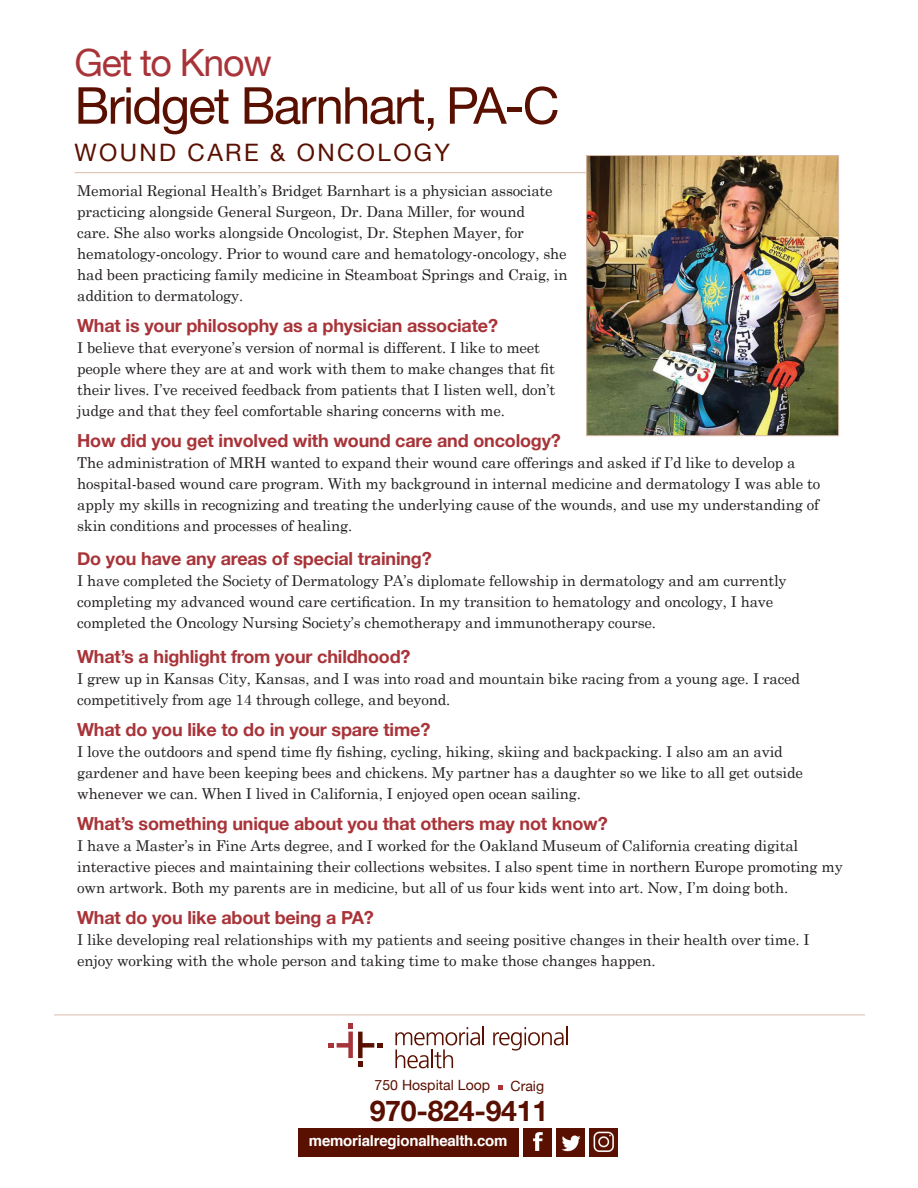
<style>
.page{position:relative;width:918px;height:1188px;background:#fff}
.page>*{position:absolute;margin:0;border:0;box-sizing:border-box;transform-origin:0 0}
.t1{font:51px "Helvetica Neue";letter-spacing:-.035em;color:#5a1000}
.t2{font:37.5px "Helvetica Neue";letter-spacing:-.035em;color:#a83439}
.t3{font:700 28.5px "Helvetica Neue";letter-spacing:-.01em;color:#5a1000}
.t4{font:24px "Helvetica Neue";letter-spacing:.1em;color:#5a1000}
.t5{font:700 18px "Helvetica Neue";letter-spacing:-.01em;color:#a83439}
.t6{font:15px/21px "Century Schoolbook";letter-spacing:-.01em;color:#231f20}
.t7{font:700 15px "Helvetica";letter-spacing:-.015em;color:#fff}
.t8{font:14.1px "Helvetica Neue";color:#5a1000}
</style>
<div class="page">
<hr style="left:75px;top:172px;width:624px;height:1px;background:#dabdac">
<hr style="left:54px;top:1015px;width:811px;height:1px;background:#dabdac">
<svg style="left:498px;top:1085px;width:5px;height:5px"></svg>
<div style="left:298px;top:1128px;width:221px;height:28px;background:#5a1000"></div>
<div style="left:523px;top:1128px;width:29px;height:28px;background:#5a1000"></div>
<img style="left:533px;top:1133px;width:9px;height:18px">
<img style="left:556px;top:1128px;width:29px;height:28px">
<div style="left:589px;top:1128px;width:29px;height:28px;background:#5a1000"></div>
<img style="left:593px;top:1131px;width:21px;height:21px">
<svg style="left:328px;top:1023px;width:54px;height:43px"></svg>
<svg style="left:493px;top:1027px;width:75px;height:24px"></svg>
<svg style="left:395px;top:1027px;width:89px;height:41px"></svg>
<img style="left:588px;top:157px;width:249px;height:277px">
<div style="left:586px;top:155px;width:253px;height:281px;border:1px solid #dabdac"></div>
<h2 class="t2" style="left:75px;top:36px;width:199px">Get to Know</h2>
<h1 class="t1" style="left:75px;top:69px;width:487px">Bridget Barnhart, PA-C</h1>
<h3 class="t4" style="left:75px;top:135px;width:377px">WOUND CARE &amp; ONCOLOGY</h3>
<p class="t6" style="left:77px;top:180px;width:492px">Memorial Regional Health’s Bridget Barnhart is a physician associate practicing alongside General Surgeon, Dr. Dana Miller, for wound<br>care. She also works alongside Oncologist, Dr. Stephen Mayer, for hematology-oncology. Prior to wound care and hematology-oncology, she had been practicing family medicine in Steamboat Springs and Craig, in addition to dermatology.</p>
<p class="t5" style="left:77px;top:312px;width:422px">What is your philosophy as a physician associate?</p>
<p class="t6" style="left:77px;top:337px;width:480px">I believe that everyone’s version of normal is different. I like to meet people where they are at and work with them to make changes that fit their lives. I’ve received feedback from patients that I listen well, don’t judge and that they feel comfortable sharing concerns with me.</p>
<p class="t5" style="left:77px;top:426px;width:485px">How did you get involved with wound care and oncology?</p>
<p class="t6" style="left:77px;top:452px;width:745px">The administration of MRH wanted to expand their wound care offerings and asked if I’d like to develop a hospital-based wound care program. With my background in internal medicine and dermatology I was able to apply my skills in recognizing and treating the underlying cause of the wounds, and use my understanding of skin conditions and processes of healing.</p>
<p class="t5" style="left:77px;top:545px;width:356px">Do you have any areas of special training?</p>
<p class="t6" style="left:77px;top:570px;width:711px">I have completed the Society of Dermatology PA’s diplomate fellowship in dermatology and am currently completing my advanced wound care certification. In my transition to hematology and oncology, I have completed the Oncology Nursing Society’s chemotherapy and immunotherapy course.</p>
<p class="t5" style="left:77px;top:642px;width:335px">What’s a highlight from your childhood?</p>
<p class="t6" style="left:77px;top:668px;width:725px">I grew up in Kansas City, Kansas, and I was into road and mountain bike racing from a young age. I raced competitively from age 14 through college, and beyond.</p>
<p class="t5" style="left:77px;top:715px;width:355px">What do you like to do in your spare time?</p>
<p class="t6" style="left:77px;top:741px;width:727px">I love the outdoors and spend time fly fishing, cycling, hiking, skiing and backpacking. I also am an avid gardener and have been keeping bees and chickens. My partner has a daughter so we like to all get outside whenever we can. When I lived in California, I enjoyed open ocean sailing.</p>
<p class="t5" style="left:77px;top:809px;width:532px">What’s something unique about you that others may not know?</p>
<p class="t6" style="left:77px;top:835px;width:767px">I have a Master’s in Fine Arts degree, and I worked for the Oakland Museum of California creating digital interactive pieces and maintaining their collections websites. I also spent time in northern Europe promoting my own artwork. Both my parents are in medicine, but all of us four kids went into art. Now, I’m doing both.</p>
<p class="t5" style="left:77px;top:903px;width:298px">What do you like about being a PA?</p>
<p class="t6" style="left:77px;top:928px;width:734px">I like developing real relationships with my patients and seeing positive changes in their health over time. I enjoy working with the whole person and taking time to make those changes happen.</p>
<p class="t8" style="left:375px;top:1075px;width:117px">750 Hospital Loop</p>
<p class="t8" style="left:511px;top:1076px;width:35px">Craig</p>
<h3 class="t3" style="left:370px;top:1088px;width:180px">970-824-9411</h3>
<p class="t7" style="left:309px;top:1128px;width:200px">memorialregionalhealth.com</p>
</div>
